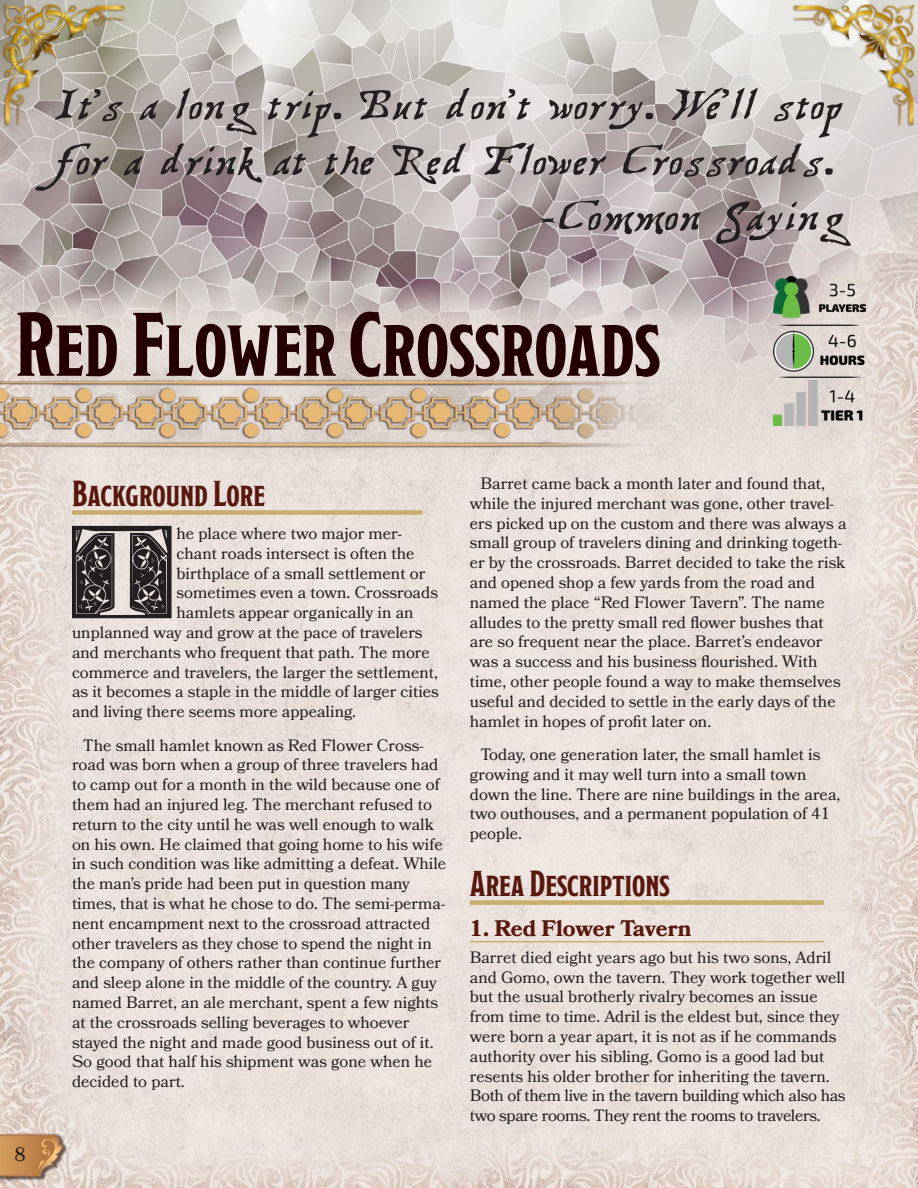
<style>
.page{position:relative;width:918px;height:1188px;background:#fff}
.page>*{position:absolute;margin:0;border:0;box-sizing:border-box;transform-origin:0 0}
.Drops_Caps{font:115.5px "Fleur Corner Caps";color:#231f20}
.Chapter_Header{font:90px "Modesto Condensed";color:#240000}
.Cursive_Quote{font:54px/55.5px "Treasure Map Deadhand";color:#231f20}
.Heading_1{font:36px "Modesto Condensed";color:#58180d}
.Heading_2{font:700 22.5px "Bookmania";letter-spacing:-.005em;color:#58180d}
.t1{font:19.5px "Bookmania";color:#231f20}
.Core_Body_-_Indented{font:16.5px/19.8px "Bookmania";color:#231f20}
.Core_Body{font:16.5px/19.8px "Bookmania";color:#231f20}
.Drops_Caps-2{font:16.5px "Bookmania";color:#231f20}
</style>
<div class="page">
<img style="left:0;top:460px;width:918px;height:728px">
<img style="left:0;top:0;width:918px;height:460px">
<div style="left:72px;top:510px;width:350px;height:5px;background:#c9ad6a"></div>
<div style="left:470px;top:900px;width:354px;height:5px;background:#c9ad6a"></div>
<hr style="left:470px;top:941px;width:354px;height:1px;background:#c9ad6a">
<img style="left:773px;top:277px;width:92px;height:149px">
<p class="Cursive_Quote" style="left:54px;top:83px;width:791px">It’s a long trip. But don’t worry. We’ll stop for a drink at the Red Flower Crossroads.</p>
<p class="Cursive_Quote" style="left:540px;top:194px;width:305px">-Common Saying</p>
<p class="Chapter_Header" style="left:16px;top:300px;width:646px">Red Flower Crossroads</p>
<p class="t1" style="left:14px;top:1143px;width:13px">8</p>
<p class="Heading_1" style="left:72px;top:475px;width:195px">Background Lore</p>
<p class="Drops_Caps" style="left:72px;top:511px;width:106px">T</p>
<p class="Drops_Caps-2" style="left:177px;top:524px;width:227px">he place where two major mer-</p>
<p class="Drops_Caps-2" style="left:177px;top:544px;width:239px">chant roads intersect is often the</p>
<p class="Drops_Caps-2" style="left:177px;top:563px;width:250px">birthplace of a small settlement or</p>
<p class="Drops_Caps-2" style="left:177px;top:583px;width:263px">sometimes even a town. Crossroads</p>
<p class="Drops_Caps-2" style="left:177px;top:603px;width:239px">hamlets appear organically in an</p>
<p class="Drops_Caps-2" style="left:72px;top:623px;width:352px">unplanned way and grow at the pace of travelers</p>
<p class="Drops_Caps-2" style="left:72px;top:643px;width:359px">and merchants who frequent that path. The more</p>
<p class="Drops_Caps-2" style="left:72px;top:662px;width:368px">commerce and travelers, the larger the settlement,</p>
<p class="Drops_Caps-2" style="left:72px;top:682px;width:368px">as it becomes a staple in the middle of larger cities</p>
<p class="Drops_Caps-2" style="left:72px;top:702px;width:286px">and living there seems more appealing.</p>
<p class="Core_Body_-_Indented" style="left:72px;top:735px;width:376px;text-indent:11px">The small hamlet known as Red Flower Cross&shy;road was born when a group of three travelers had to camp out for a month in the wild because one of them had an injured leg. The merchant refused to return to the city until he was well enough to walk on his own. He claimed that going home to his wife in such condition was like admitting a defeat. While the man’s pride had been put in question many times, that is what he chose to do. The semi-perma&shy;nent encampment next to the crossroad attracted other travelers as they chose to spend the night in the company of others rather than continue further and sleep alone in the middle of the country. A guy named Barret, an ale merchant, spent a few nights at the crossroads selling beverages to whoever stayed the night and made good business out of it.<br>So good that half his shipment was gone when he decided to part.</p>
<p class="Core_Body_-_Indented" style="left:470px;top:473px;width:378px;text-indent:11px">Barret came back a month later and found that, while the injured merchant was gone, other travel&shy;ers picked up on the custom and there was always a small group of travelers dining and drinking togeth&shy;er by the crossroads. Barret decided to take the risk and opened shop a few yards from the road and named the place “Red Flower Tavern”. The name alludes to the pretty small red flower bushes that are so frequent near the place. Barret’s endeavor was a success and his business flourished. With time, other people found a way to make themselves useful and decided to settle in the early days of the hamlet in hopes of profit later on.</p>
<p class="Core_Body_-_Indented" style="left:470px;top:744px;width:372px;text-indent:11px">Today, one generation later, the small hamlet is growing and it may well turn into a small town down the line. There are nine buildings in the area, two outhouses, and a permanent population of 41 people.</p>
<p class="Heading_1" style="left:470px;top:865px;width:201px">Area Descriptions</p>
<p class="Heading_2" style="left:470px;top:915px;width:223px">1. Red Flower Tavern</p>
<p class="Core_Body" style="left:470px;top:947px;width:377px">Barret died eight years ago but his two sons, Adril and Gomo, own the tavern. They work together well but the usual brotherly rivalry becomes an issue from time to time. Adril is the eldest but, since they were born a year apart, it is not as if he commands authority over his sibling. Gomo is a good lad but resents his older brother for inheriting the tavern.<br>Both of them live in the tavern building which also has two spare rooms. They rent the rooms to travelers.</p>
</div>
